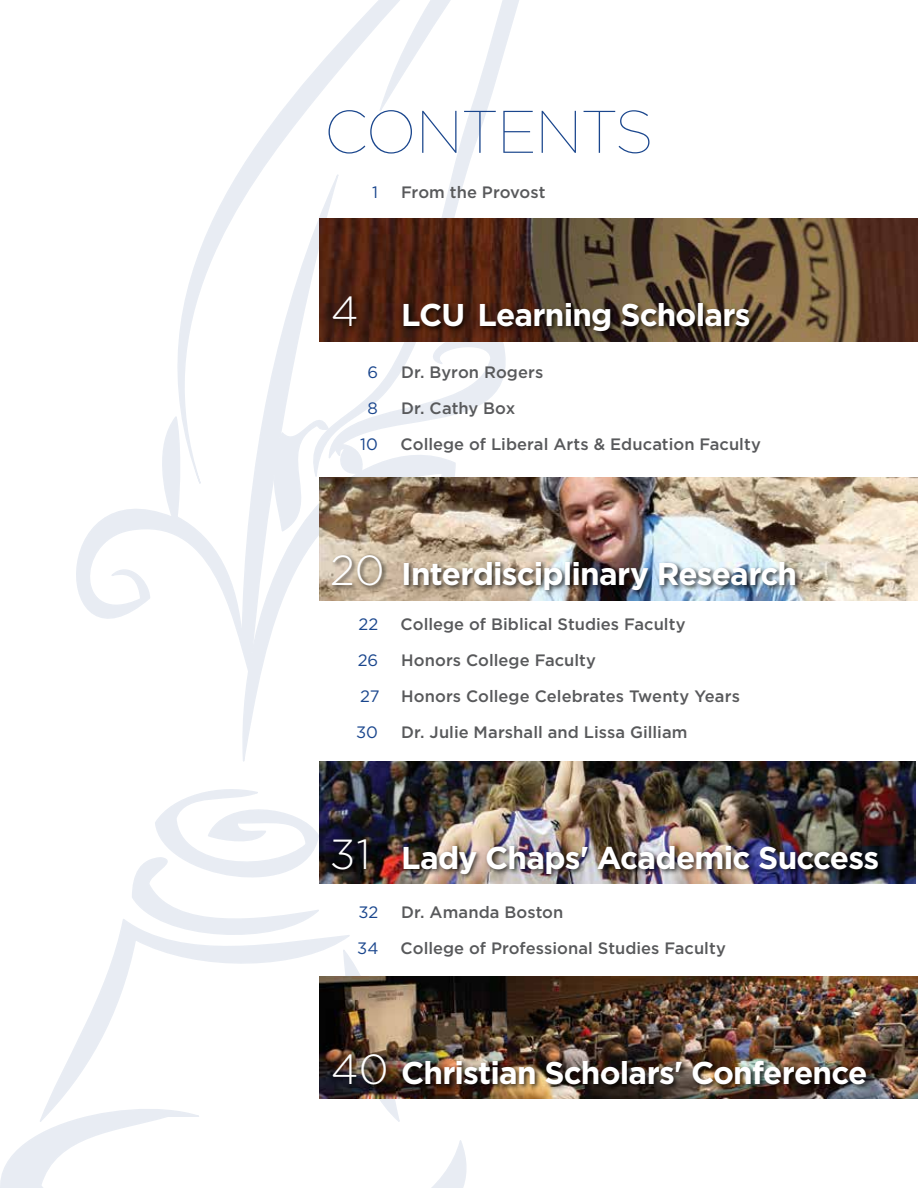
<style>
.page{position:relative;width:918px;height:1188px;background:#fff}
.page>*{position:absolute;margin:0;border:0;box-sizing:border-box;transform-origin:0 0}
.t1{font:100 60px "Gotham";letter-spacing:-.01em;color:#1a468d}
.t2{font:700 31.5px "Gotham";letter-spacing:-.025em;color:#fff}
.t3{font:500 16.5px/36px "Gotham";letter-spacing:.005em;color:#58595b}
.t4{font:16.5px/36px "Gotham";letter-spacing:.005em;color:#1a468d;text-align:center}
.s1{font-weight:300;font-size:42px}
</style>
<div class="page">
<svg style="left:132px;top:789px;width:187px;height:128px"></svg>
<svg style="left:354px;top:964px;width:7px;height:12px"></svg>
<svg style="left:52px;top:917px;width:302px;height:175px"></svg>
<svg style="left:0;top:1092px;width:467px;height:96px"></svg>
<svg style="left:238px;top:0;width:587px;height:478px"></svg>
<svg style="left:76px;top:173px;width:264px;height:464px"></svg>
<svg style="left:266px;top:312px;width:259px;height:166px"></svg>
<svg style="left:239px;top:440px;width:218px;height:322px"></svg>
<img style="left:320px;top:219px;width:598px;height:122px">
<img style="left:319px;top:478px;width:599px;height:122px">
<div style="left:331px;top:294px;width:425px;height:44px;background:#000;opacity:.75"></div>
<div style="left:330px;top:552px;width:472px;height:45px;background:#000;opacity:.75"></div>
<img style="left:319px;top:761px;width:596px;height:123px">
<img style="left:319px;top:976px;width:599px;height:123px">
<div style="left:330px;top:836px;width:554px;height:44px;background:#000;opacity:.75"></div>
<div style="left:331px;top:1051px;width:541px;height:40px;background:#000;opacity:.75"></div>
<h1 class="t1" style="left:324px;top:99px;width:331px">CONTENTS</h1>
<p class="t4" style="left:372px;top:174px;width:7px">1</p>
<p class="t3" style="left:401px;top:174px;width:146px">From the Provost</p>
<h2 class="t2" style="left:331px;top:297px;width:421px"><span class="s1">4</span> LCU Learning Scholars</h2>
<p class="t4" style="left:360px;top:354px;width:20px">6<br>8<br>10</p>
<p class="t3" style="left:401px;top:354px;width:362px">Dr. Byron Rogers<br>Dr. Cathy Box<br>College of Liberal Arts &amp; Education Faculty</p>
<h2 class="t2" style="left:330px;top:556px;width:469px"><span class="s1">20</span> Interdisciplinary Research</h2>
<p class="t4" style="left:356px;top:606px;width:25px;text-align:justify">22<br>26<br>27<br>30</p>
<p class="t3" style="left:401px;top:606px;width:341px">College of Biblical Studies Faculty Honors College Faculty<br>Honors College Celebrates Twenty Years Dr. Julie Marshall and Lissa Gilliam</p>
<h2 class="t2" style="left:330px;top:839px;width:551px"><span class="s1">31</span> Lady Chaps' Academic Success</h2>
<p class="t4" style="left:357px;top:894px;width:23px;text-align:left">32<br>34</p>
<p class="t3" style="left:401px;top:894px;width:327px">Dr. Amanda Boston<br>College of Professional Studies Faculty</p>
<h2 class="t2" style="left:331px;top:1055px;width:538px"><span class="s1">40</span> Christian Scholars' Conference</h2>
</div>
